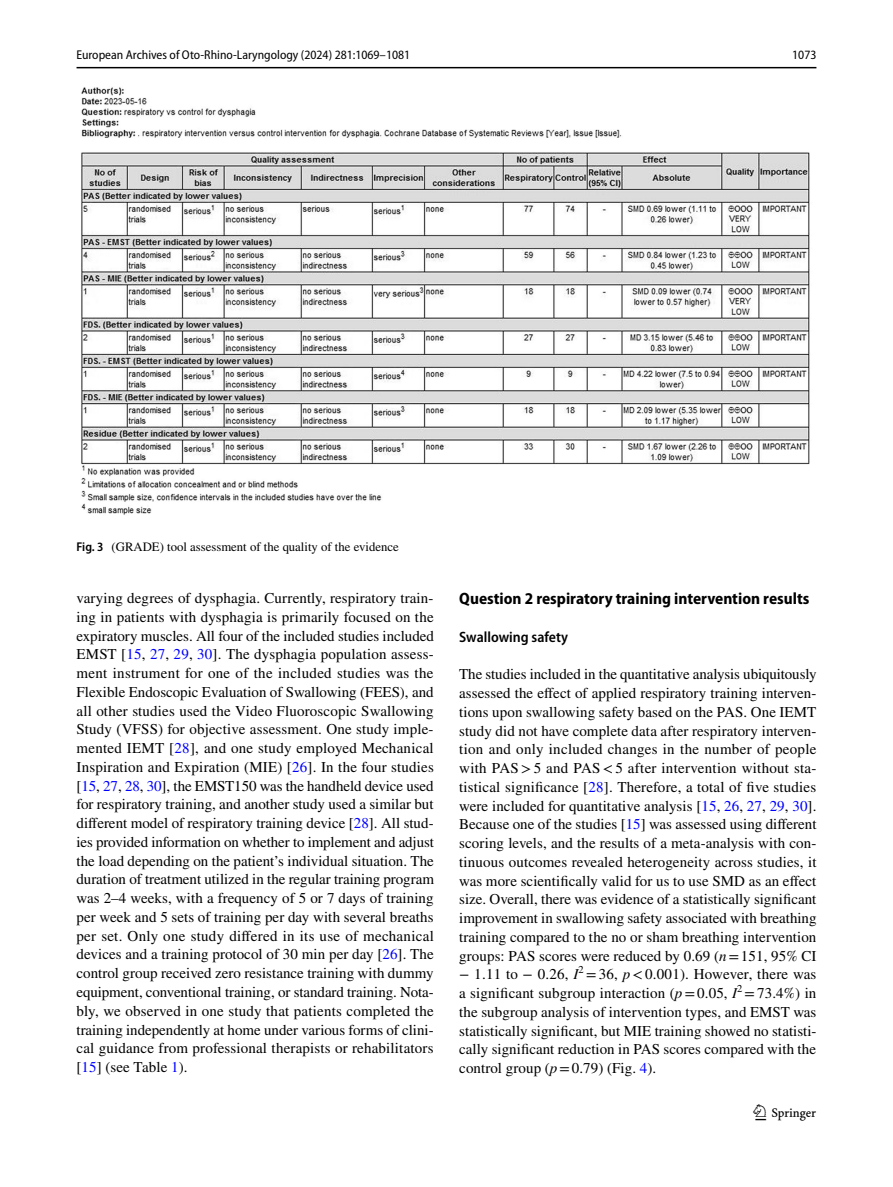
<style>
.page{position:relative;width:893px;height:1187px;background:#fff}
.page>*{position:absolute;margin:0;border:0;box-sizing:border-box;transform-origin:0 0}
.t1{font:22.5px "Springnew Regular 3";color:#000}
.t2{font:700 semi-condensed 16.5px "Myriad Pro";color:#000}
.t3{font:15px/18.8px "STIX";letter-spacing:.005em;color:#000;text-align:justify}
.t4{font:600 semi-condensed 15px "Myriad Pro";color:#000}
.t5{font:semi-condensed 12.75px "Myriad Pro";color:#000}
.t6{font:12.75px "STIX";color:#000}
.s1{font-family:"Myriad Pro";font-weight:600;font-stretch:semi-condensed}
.s2{color:#00f}
.s3{font-style:italic}
</style>
<div class="page">
<hr style="left:77px;top:67px;width:739px;height:1px;background:#000">
<img style="left:81px;top:87px;width:729px;height:428px">
<p class="t5" style="left:77px;top:48px;width:335px">European Archives of Oto-Rhino-Laryngology (2024) 281:1069–1081</p>
<p class="t5" style="left:792px;top:48px;width:26px">1073</p>
<p class="t6" style="left:77px;top:537px;width:324px"><span class="s1">Fig. 3</span> (GRADE) tool assessment of the quality of the evidence</p>
<p class="t3" style="left:77px;top:589px;width:359px">varying degrees of dysphagia. Currently, respiratory train&shy;ing in patients with dysphagia is primarily focused on the expiratory muscles. All four of the included studies included EMST [<span class="s2">15</span>, <span class="s2">27</span>, <span class="s2">29</span>, <span class="s2">30</span>]. The dysphagia population assess&shy;ment instrument for one of the included studies was the Flexible Endoscopic Evaluation of Swallowing (FEES), and all other studies used the Video Fluoroscopic Swallowing Study (VFSS) for objective assessment. One study imple&shy;mented IEMT [<span class="s2">28</span>], and one study employed Mechanical Inspiration and Expiration (MIE) [<span class="s2">26</span>]. In the four studies [<span class="s2">15</span>, <span class="s2">27</span>, <span class="s2">28</span>, <span class="s2">30</span>], the EMST150 was the handheld device used for respiratory training, and another study used a similar but different model of respiratory training device [<span class="s2">28</span>]. All stud&shy;ies provided information on whether to implement and adjust the load depending on the patient’s individual situation. The duration of treatment utilized in the regular training program was 2–4 weeks, with a frequency of 5 or 7 days of training per week and 5 sets of training per day with several breaths per set. Only one study differed in its use of mechanical devices and a training protocol of 30 min per day [<span class="s2">26</span>]. The control group received zero resistance training with dummy equipment, conventional training, or standard training. Nota&shy;bly, we observed in one study that patients completed the training independently at home under various forms of clini&shy;cal guidance from professional therapists or rehabilitators [<span class="s2">15</span>] (see Table <span class="s2">1</span>).</p>
<p class="t2" style="left:459px;top:589px;width:352px">Question 2 respiratory training intervention results</p>
<p class="t4" style="left:459px;top:628px;width:110px">Swallowing safety</p>
<p class="t3" style="left:459px;top:665px;width:359px">The studies included in the quantitative analysis ubiquitously assessed the effect of applied respiratory training interven&shy;tions upon swallowing safety based on the PAS. One IEMT study did not have complete data after respiratory interven&shy;tion and only included changes in the number of people with PAS&gt;5 and PAS&lt;5 after intervention without sta&shy;tistical significance [<span class="s2">28</span>]. Therefore, a total of five studies were included for quantitative analysis [<span class="s2">15</span>, <span class="s2">26</span>, <span class="s2">27</span>, <span class="s2">29</span>, <span class="s2">30</span>].<br>Because one of the studies [<span class="s2">15</span>] was assessed using different scoring levels, and the results of a meta-analysis with con&shy;tinuous outcomes revealed heterogeneity across studies, it was more scientifically valid for us to use SMD as an effect size. Overall, there was evidence of a statistically significant improvement in swallowing safety associated with breathing training compared to the no or sham breathing intervention groups: PAS scores were reduced by 0.69 (<span class="s3">n</span>=151, 95% CI − 1.11 to − 0.26, <span class="s3">I</span><sup>2</sup> =36, <span class="s3">p</span>&lt;0.001). However, there was a significant subgroup interaction (<span class="s3">p</span>=0.05, <span class="s3">I</span><sup>2</sup> =73.4%) in the subgroup analysis of intervention types, and EMST was statistically significant, but MIE training showed no statisti&shy;cally significant reduction in PAS scores compared with the control group (<span class="s3">p</span>=0.79) (Fig. <span class="s2">4</span>).</p>
<h1 class="t1" style="left:755px;top:1104px;width:62px">1 3</h1>
</div>
